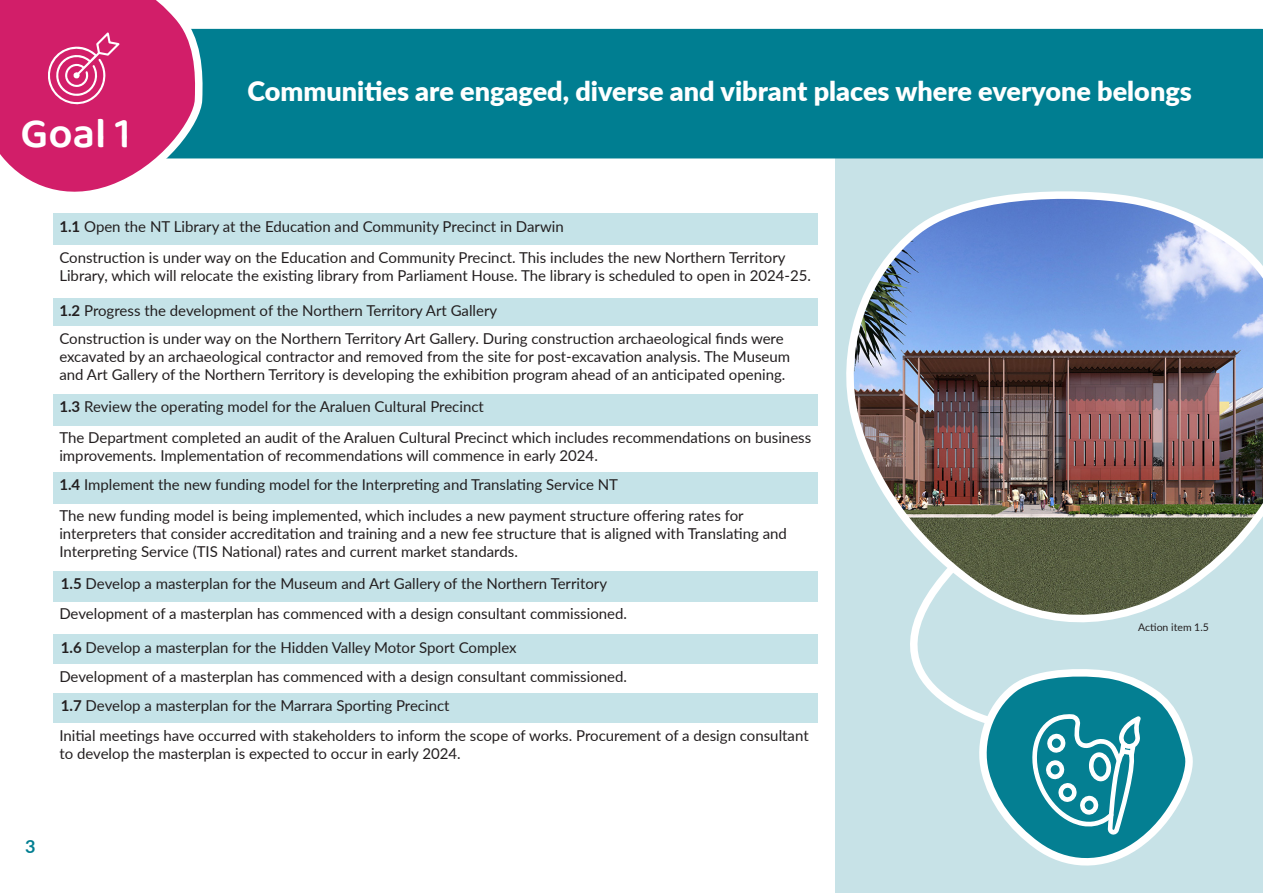
<style>
.page{position:relative;width:1263px;height:893px;background:#fff}
.page>*{position:absolute;margin:0;border:0;box-sizing:border-box;transform-origin:0 0}
.t1{font:42.75px "Baloo Bhaina 2";color:#fff}
.t2{font:900 27px "Lato";color:#fff}
.t3{font:700 18px "Lato";color:#007e91}
.t4{font:15px/18px "Lato";color:#231f20}
.t5{font:10.5px "Lato";color:#231f20}
.s1{font-weight:700}
</style>
<div class="page">
<div style="left:835px;top:65px;width:428px;height:828px;background:#c7e2e7"></div>
<div style="left:208px;top:29px;width:1055px;height:129px;background:#007e91"></div>
<img style="left:846px;top:191px;width:417px;height:395px">
<svg style="left:0;top:0;width:208px;height:192px"></svg>
<div style="left:53px;top:214px;width:765px;height:31px;background:#c5e3e8"></div>
<div style="left:53px;top:298px;width:765px;height:28px;background:#c5e3e8"></div>
<div style="left:53px;top:394px;width:765px;height:31px;background:#c5e3e8"></div>
<div style="left:53px;top:472px;width:765px;height:31px;background:#c5e3e8"></div>
<div style="left:53px;top:571px;width:765px;height:30px;background:#c5e3e8"></div>
<div style="left:53px;top:635px;width:765px;height:29px;background:#c5e3e8"></div>
<div style="left:53px;top:693px;width:765px;height:30px;background:#c5e3e8"></div>
<svg style="left:846px;top:556px;width:346px;height:310px"></svg>
<p class="t1" style="left:21px;top:107px;width:112px">Goal 1</p>
<p class="t2" style="left:247px;top:71px;width:946px">Communities are engaged, diverse and vibrant places where everyone belongs</p>
<p class="t4" style="left:59px;top:217px;width:506px"><span class="s1">1.1</span> Open the NT Library at the Education and Community Precinct in Darwin</p>
<p class="t4" style="left:59px;top:248px;width:753px">Construction is under way on the Education and Community Precinct. This includes the new Northern Territory<br>Library, which will relocate the existing library from Parliament House. The library is scheduled to open in 2024-25.</p>
<p class="t4" style="left:59px;top:301px;width:439px"><span class="s1">1.2</span> Progress the development of the Northern Territory Art Gallery</p>
<p class="t4" style="left:59px;top:328px;width:732px">Construction is under way on the Northern Territory Art Gallery. During construction archaeological finds were excavated by an archaeological contractor and removed from the site for post-excavation analysis. The Museum and Art Gallery of the Northern Territory is developing the exhibition program ahead of an anticipated opening.</p>
<p class="t4" style="left:59px;top:397px;width:426px"><span class="s1">1.3</span> Review the operating model for the Araluen Cultural Precinct</p>
<p class="t4" style="left:59px;top:428px;width:753px">The Department completed an audit of the Araluen Cultural Precinct which includes recommendations on business improvements. Implementation of recommendations will commence in early 2024.</p>
<p class="t4" style="left:59px;top:475px;width:560px"><span class="s1">1.4</span> Implement the new funding model for the Interpreting and Translating Service NT</p>
<p class="t4" style="left:59px;top:506px;width:729px">The new funding model is being implemented, which includes a new payment structure offering rates for interpreters that consider accreditation and training and a new fee structure that is aligned with Translating and<br>Interpreting Service (TIS National) rates and current market standards.</p>
<p class="t4" style="left:61px;top:574px;width:548px"><span class="s1">1.5</span> Develop a masterplan for the Museum and Art Gallery of the Northern Territory</p>
<p class="t4" style="left:59px;top:604px;width:569px">Development of a masterplan has commenced with a design consultant commissioned.</p>
<p class="t4" style="left:61px;top:638px;width:457px"><span class="s1">1.6</span> Develop a masterplan for the Hidden Valley Motor Sport Complex</p>
<p class="t4" style="left:59px;top:667px;width:569px">Development of a masterplan has commenced with a design consultant commissioned.</p>
<p class="t4" style="left:61px;top:696px;width:390px"><span class="s1">1.7</span> Develop a masterplan for the Marrara Sporting Precinct</p>
<p class="t4" style="left:59px;top:726px;width:751px">Initial meetings have occurred with stakeholders to inform the scope of works. Procurement of a design consultant to develop the masterplan is expected to occur in early 2024.</p>
<p class="t3" style="left:25px;top:834px;width:12px">3</p>
<p class="t5" style="left:1138px;top:619px;width:72px">Action item 1.5</p>
</div>
